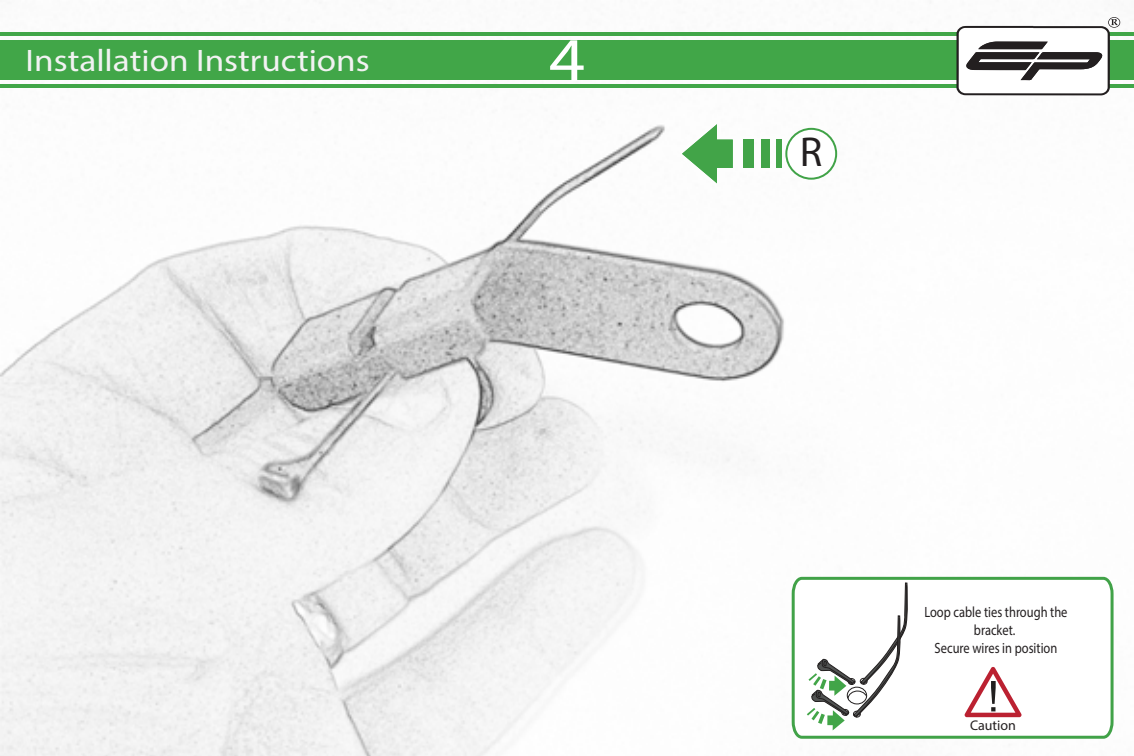
<style>
.page{position:relative;width:1134px;height:756px;background:#fff}
.page>*{position:absolute;margin:0;border:0;box-sizing:border-box;transform-origin:0 0}
.t1{font:62.4px "Myriad Pro";color:#fff;scale:1.13 1}
.t2{font:42px "Myriad Pro";color:#231f20}
.t3{font:31.2px "Myriad Pro";color:#f2f2f2;scale:1.13 1}
.t4{font:14.8px/18px "Myriad Pro";color:#231f20;text-align:center;scale:.84 1}
.t5{font:14px "Myriad Pro";color:#231f20}
</style>
<div class="page">
<img style="left:0;top:17px;width:1121px;height:739px">
<div style="left:0;top:40px;width:1134px;height:40px;background:#41a648"></div>
<hr style="left:0;top:84px;width:1134px;height:4px;background:#41a648">
<hr style="left:0;top:32px;width:1134px;height:4px;background:#41a648">
<svg style="left:1108px;top:17px;width:12px;height:11px"></svg>
<div style="left:1109px;top:18px;width:10px;height:9px;background:#fff;border-radius:50%"></div>
<svg style="left:956px;top:19px;width:162px;height:76px"></svg>
<svg style="left:790px;top:575px;width:325px;height:165px"></svg>
<svg style="left:804px;top:582px;width:106px;height:174px"></svg>
<svg style="left:964px;top:667px;width:58px;height:50px"></svg>
<svg style="left:676px;top:115px;width:138px;height:77px"></svg>
<div style="left:743px;top:140px;width:10px;height:28px;background:#42a448"></div>
<div style="left:761px;top:140px;width:8px;height:28px;background:#42a448"></div>
<div style="left:776px;top:140px;width:6px;height:28px;background:#42a448"></div>
<div style="left:786px;top:129px;width:50px;height:50px;background:#fff;border-radius:50%"></div>
<div style="left:785px;top:128px;width:52px;height:52px;border:2px solid #41a348;border-radius:50%"></div>
<h3 class="t3" style="left:25px;top:41px;width:306px">Installation Instructions</h3>
<h1 class="t1" style="left:549px;top:21px;width:33px">4</h1>
<h2 class="t2" style="left:800px;top:126px;width:24px">R</h2>
<p class="t4" style="left:924px;top:603px;width:172px">Loop cable ties through the bracket.<br>Secure wires in position</p>
<p class="t5" style="left:970px;top:717px;width:47px">Caution</p>
</div>
